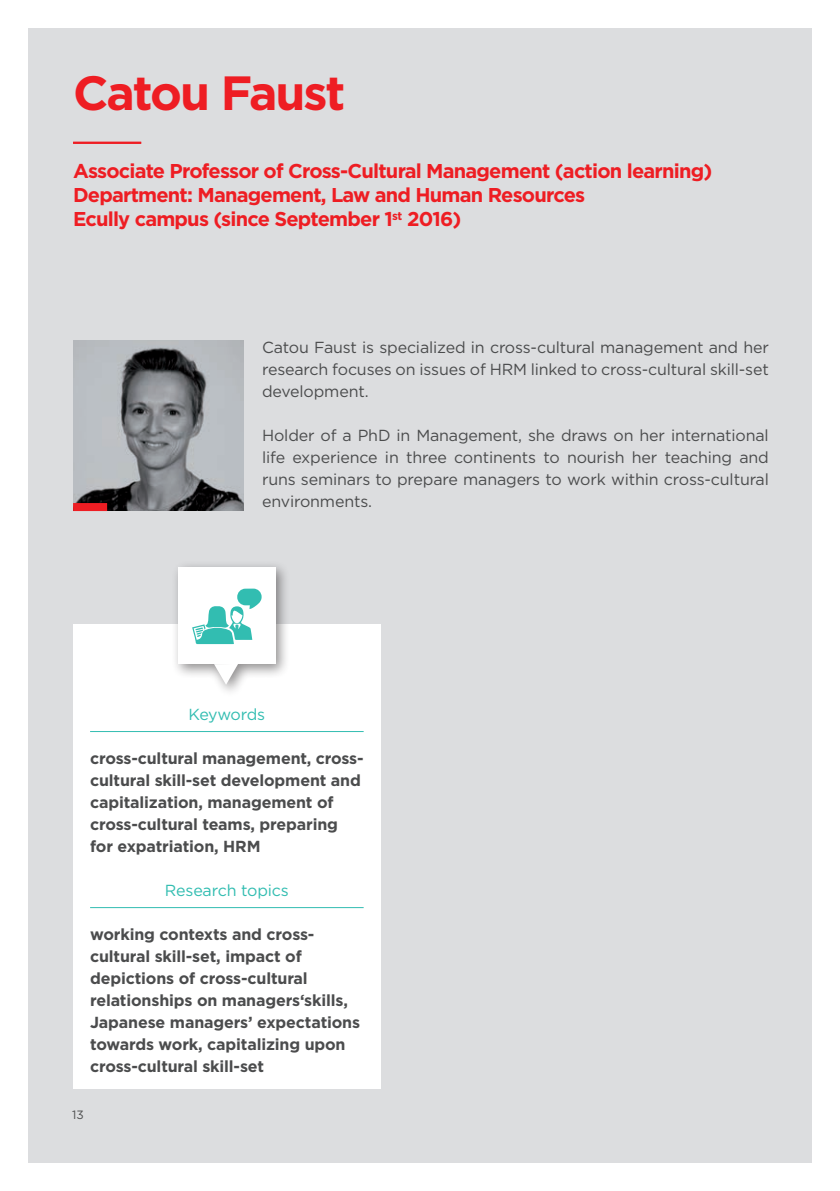
<style>
.page{position:relative;width:840px;height:1191px;background:#fff}
.page>*{position:absolute;margin:0;border:0;box-sizing:border-box;transform-origin:0 0}
.t1{font:700 48px "Gotham";letter-spacing:-.045em;color:#ee1d23}
.t2{font:700 20px/24px "Gotham";letter-spacing:-.04em;color:#ee1d23}
.t3{font:700 16px/22px "Gotham";letter-spacing:-.01em;color:#4b4c4d}
.t4{font:16px/22px "Gotham";letter-spacing:-.01em;color:#4b4c4d;text-align:justify}
.t5{font:16px "Gotham";letter-spacing:-.01em;color:#32bdb1}
.t6{font:16px "Gotham";letter-spacing:-.03em;color:#32bdb1}
.t7{font:12px "Gotham";color:#4b4c4d}
</style>
<div class="page">
<div style="left:28px;top:28px;width:783px;height:1134px;background:#dcdddf"></div>
<div style="left:73px;top:624px;width:307px;height:464px;background:#fff"></div>
<hr style="left:90px;top:731px;width:273px;height:1px;background:#32bdb1">
<hr style="left:90px;top:907px;width:273px;height:1px;background:#32bdb1">
<img style="left:73px;top:340px;width:170px;height:170px">
<hr style="left:73px;top:142px;width:68px;height:2px;background:#ee1d23">
<div style="left:73px;top:503px;width:34px;height:8px;background:#ee1d23"></div>
<div style="left:171px;top:560px;width:119px;height:137px;background:#231f20;opacity:.5"></div>
<div style="left:178px;top:567px;width:97px;height:97px;background:#fff"></div>
<svg style="left:214px;top:664px;width:24px;height:21px"></svg>
<svg style="left:192px;top:588px;width:69px;height:56px"></svg>
<h1 class="t1" style="left:73px;top:62px;width:273px">Catou Faust</h1>
<p class="t2" style="left:73px;top:159px;width:640px">Associate Professor of Cross-Cultural Management (action learning)<br>Department: Management, Law and Human Resources<br>Ecully campus (since September 1<sup>st</sup> 2016)</p>
<p class="t4" style="left:262px;top:336px;width:508px">Catou Faust is specialized in cross-cultural management and her research focuses on issues of HRM linked to cross-cultural skill-set development.</p>
<p class="t4" style="left:262px;top:424px;width:508px">Holder of a PhD in Management, she draws on her international life experience in three continents to nourish her teaching and runs seminars to prepare managers to work within cross-cultural environments.</p>
<p class="t6" style="left:188px;top:704px;width:78px">Keywords</p>
<p class="t3" style="left:90px;top:747px;width:275px">cross-cultural management, cross&shy;cultural skill-set development and capitalization, management of cross-cultural teams, preparing for expatriation, HRM</p>
<p class="t5" style="left:165px;top:880px;width:125px">Research topics</p>
<p class="t3" style="left:90px;top:923px;width:271px">working contexts and cross&shy;cultural skill-set, impact of depictions of cross-cultural relationships on managers‘skills,<br>Japanese managers’ expectations towards work, capitalizing upon cross-cultural skill-set</p>
<p class="t7" style="left:72px;top:1107px;width:13px">13</p>
</div>
